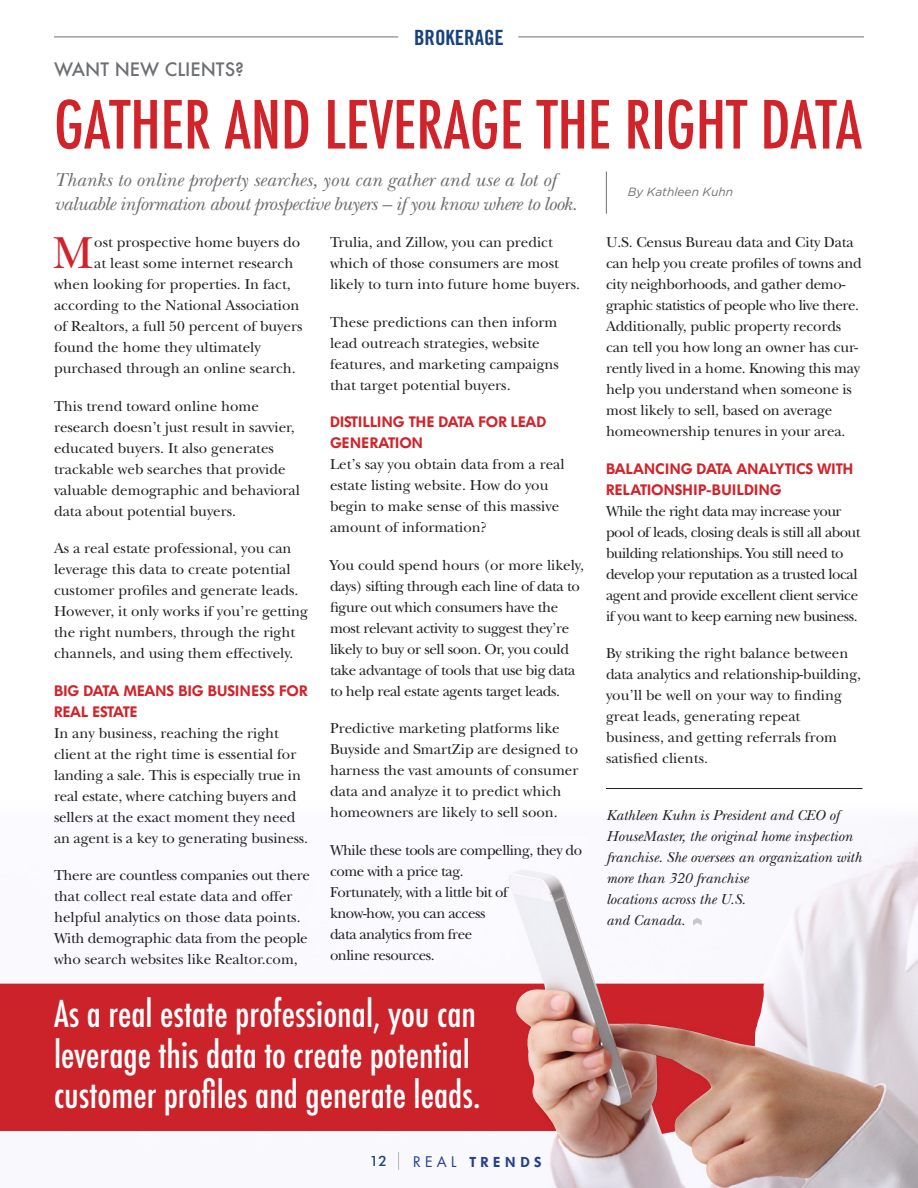
<style>
.page{position:relative;width:918px;height:1188px;background:#fff}
.page>*{position:absolute;margin:0;border:0;box-sizing:border-box;transform-origin:0 0}
.t1{font:500 condensed 64.5px "Futura";color:#d1232a}
.t2{font:46.8px "New Baskerville";color:#d1232a}
.t3{font:500 condensed 36px/40.5px "Futura";color:#fff}
.t4{font:21px "Trade Gothic LT Std Bd Cn 20";color:#17427d}
.t5{font:italic 19.5px/24.8px "New Baskerville";letter-spacing:-.025em;color:#6d6f72}
.t6{font:500 18px "Futura";color:#6d6f72}
.t7{font:15px/21px "New Baskerville";color:#231f20}
.t8{font:15px/21px "New Baskerville";letter-spacing:-.03em;color:#231f20}
.t9{font:15px/21px "New Baskerville";letter-spacing:-.025em;color:#231f20}
.t10{font:italic 15px/21px "New Baskerville";color:#231f20}
.t11{font:600 15px/21px "Futura BQ";color:#d1232a}
.t12{font:600 14.25px "Futura BQ";letter-spacing:.32em;color:#253f8e}
.t13{font:500 14.25px "Futura BT";color:#17427d}
.t14{font:italic 12px "Gotham";color:#6d6f72}
.s1{font-family:"Futura Std";font-weight:400}
</style>
<div class="page">
<img style="left:0;top:839px;width:918px;height:349px">
<svg style="left:398px;top:1152px;width:1px;height:18px"></svg>
<hr style="left:54px;top:37px;width:344px;height:1px;background:#6d6f72">
<hr style="left:518px;top:37px;width:346px;height:1px;background:#6d6f72">
<hr style="left:606px;top:172px;width:1px;height:42px;background:#6d6f72">
<hr style="left:606px;top:788px;width:256px;height:1px;background:#231f20">
<svg style="left:693px;top:918px;width:9px;height:7px"></svg>
<div style="left:0;top:984px;width:556px;height:147px;background:#cc2229"></div>
<svg style="left:652px;top:1054px;width:60px;height:80px;background:#c85b58"></svg>
<svg style="left:596px;top:983px;width:169px;height:63px;background:#c33f41"></svg>
<p class="t6" style="left:54px;top:57px;width:191px">WANT NEW CLIENTS?</p>
<p class="t4" style="left:414px;top:25px;width:91px">BROKERAGE</p>
<p class="t1" style="left:54px;top:83px;width:809px">GATHER AND LEVERAGE THE RIGHT DATA</p>
<p class="t5" style="left:54px;top:167px;width:525px">Thanks to online property searches, you can gather and use a lot of valuable information about prospective buyers – if you know where to look.</p>
<p class="t2" style="left:53px;top:226px;width:43px">M</p>
<p class="t7" style="left:94px;top:232px;width:207px">ost prospective home buyers do</p>
<p class="t7" style="left:94px;top:253px;width:201px">at least some internet research</p>
<p class="t7" style="left:54px;top:274px;width:238px">when looking for properties. In fact,</p>
<p class="t7" style="left:54px;top:295px;width:247px">according to the National Association</p>
<p class="t7" style="left:54px;top:316px;width:250px">of Realtors, a full 50 percent of buyers</p>
<p class="t7" style="left:54px;top:337px;width:208px">found the home they ultimately</p>
<p class="t7" style="left:54px;top:358px;width:243px">purchased through an online search.</p>
<p class="t7" style="left:54px;top:396px;width:248px">This trend toward online home research doesn’t just result in savvier, educated buyers. It also generates trackable web searches that provide valuable demographic and behavioral data about potential buyers.</p>
<p class="t7" style="left:54px;top:538px;width:256px">As a real estate professional, you can leverage this data to create potential customer profiles and generate leads.<br>However, it only works if you’re getting the right numbers, through the right channels, and using them effectively.</p>
<p class="t11" style="left:54px;top:680px;width:255px">BIG DATA MEANS BIG BUSINESS FOR<br>REAL ESTATE</p>
<p class="t7" style="left:54px;top:723px;width:256px">In any business, reaching the right client at the right time is essential for landing a sale. This is especially true in real estate, where catching buyers and sellers at the exact moment they need an agent is a key to generating business.</p>
<p class="t7" style="left:54px;top:865px;width:257px">There are countless companies out there that collect real estate data and offer helpful analytics on those data points.<br>With demographic data from the people who search websites like Realtor.com,</p>
<p class="t7" style="left:330px;top:232px;width:252px">Trulia, and Zillow, you can predict which of those consumers are most likely to turn into future home buyers.</p>
<p class="t7" style="left:330px;top:312px;width:230px">These predictions can then inform lead outreach strategies, website features, and marketing campaigns that target potential buyers.</p>
<p class="t11" style="left:330px;top:412px;width:218px">DISTILLING THE DATA FOR LEAD<br>GENERATION</p>
<p class="t7" style="left:330px;top:454px;width:236px">Let’s say you obtain data from a real estate listing website. How do you begin to make sense of this massive amount of information?</p>
<p class="t9" style="left:330px;top:555px;width:256px">You could spend hours (or more likely, days) sifting through each line of data to figure out which consumers have the most relevant activity to suggest they’re likely to buy or sell soon. Or, you could take advantage of tools that use big data to help real estate agents target leads.</p>
<p class="t7" style="left:330px;top:718px;width:250px">Predictive marketing platforms like Buyside and SmartZip are designed to harness the vast amounts of consumer data and analyze it to predict which homeowners are likely to sell soon.</p>
<p class="t8" style="left:330px;top:840px;width:254px">While these tools are compelling, they do come with a price tag.<br>Fortunately, with a little bit of<br>know-how, you can access<br>data analytics from free<br>online resources.</p>
<p class="t3" style="left:54px;top:994px;width:428px">As a real estate professional, you can leverage this data to create potential customer profiles and generate leads.</p>
<p class="t13" style="left:370px;top:1153px;width:19px">12</p>
<p class="t12" style="left:413px;top:1153px;width:130px"><span class="s1">REAL</span> TRENDS</p>
<p class="t14" style="left:628px;top:185px;width:107px">By Kathleen Kuhn</p>
<p class="t7" style="left:606px;top:232px;width:257px">U.S. Census Bureau data and City Data can help you create profiles of towns and city neighborhoods, and gather demo&shy;graphic statistics of people who live there.<br>Additionally, public property records can tell you how long an owner has cur&shy;rently lived in a home. Knowing this may help you understand when someone is most likely to sell, based on average homeownership tenures in your area.</p>
<p class="t11" style="left:606px;top:458px;width:249px">BALANCING DATA ANALYTICS WITH<br>RELATIONSHIP-BUILDING</p>
<p class="t8" style="left:606px;top:501px;width:256px">While the right data may increase your pool of leads, closing deals is still all about building relationships. You still need to develop your reputation as a trusted local agent and provide excellent client service if you want to keep earning new business.</p>
<p class="t7" style="left:606px;top:643px;width:256px">By striking the right balance between data analytics and relationship-building, you’ll be well on your way to finding great leads, generating repeat business, and getting referrals from satisfied clients.</p>
<p class="t10" style="left:606px;top:805px;width:257px">Kathleen Kuhn is President and CEO of<br>HouseMaster, the original home inspection franchise. She oversees an organization with more than 320 franchise<br>locations across the U.S.<br>and Canada.</p>
</div>
